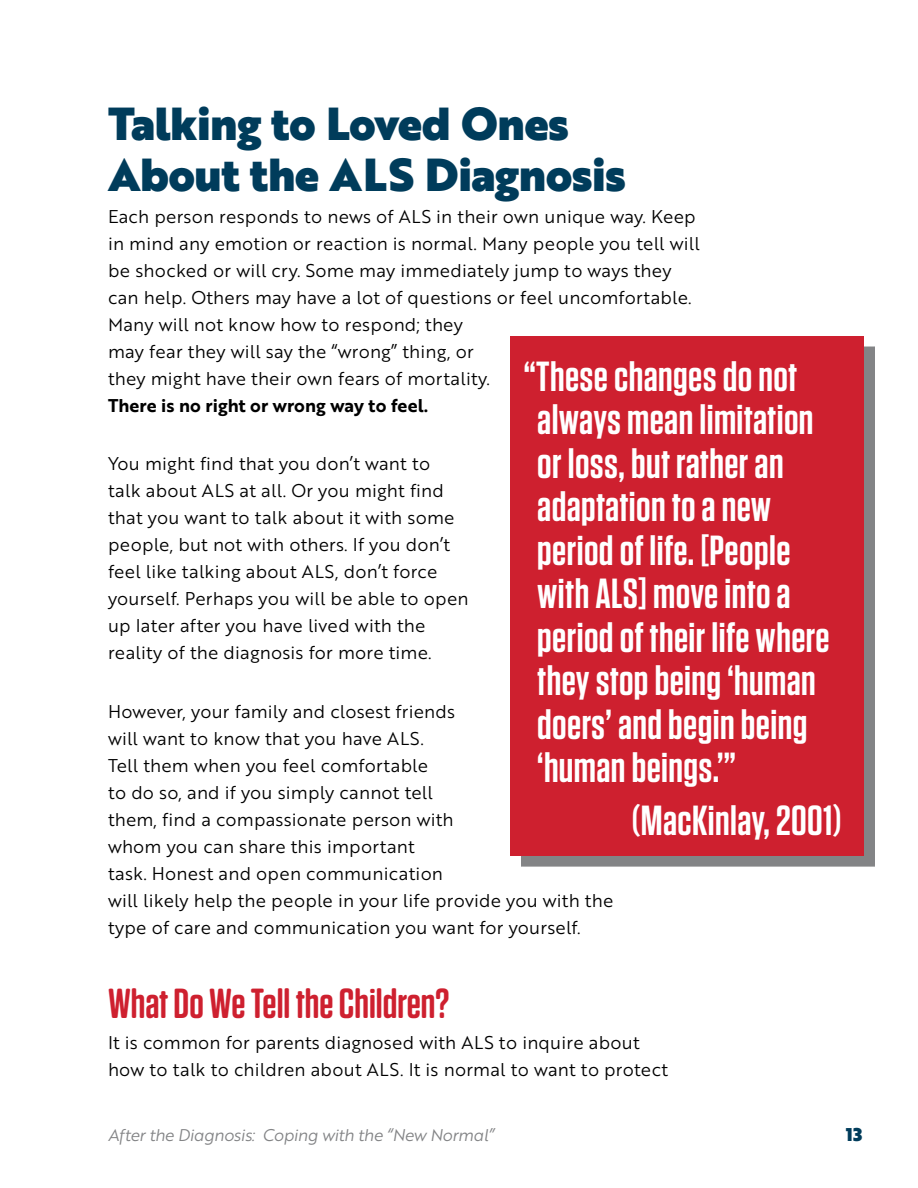
<style>
.page{position:relative;width:918px;height:1188px;background:#fff}
.page>*{position:absolute;margin:0;border:0;box-sizing:border-box;transform-origin:0 0}
.t1{font:45px/51px "Brother 1816 Black";letter-spacing:-.01em;color:#003c5b}
.t2{font:600 42px/43.5px "Tungsten";letter-spacing:.01em;color:#fff}
.t3{font:600 42px "Tungsten Rounded";color:#ce202f}
.t4{font:18px/27px "Brother 1816 Book";letter-spacing:.01em;color:#000}
.t5{font:18px "Brother 1816 Bold";color:#000}
.t6{font:18px "Brother 1816 Black";color:#003c5b}
.t7{font:16.5px "Brother 1816 Book Italic";letter-spacing:-.02em;color:#838486}
</style>
<div class="page">
<div style="left:521px;top:347px;width:354px;height:520px;background:#838486"></div>
<div style="left:510px;top:336px;width:354px;height:519px;background:#ce202f"></div>
<h1 class="t1" style="left:108px;top:103px;width:520px">Talking to Loved Ones<br>About the ALS Diagnosis</h1>
<p class="t4" style="left:108px;top:204px;width:593px">Each person responds to news of ALS in their own unique way. Keep in mind any emotion or reaction is normal. Many people you tell will be shocked or will cry. Some may immediately jump to ways they can help. Others may have a lot of questions or feel uncomfortable.<br>Many will not know how to respond; they<br>may fear they will say the “wrong” thing, or<br>they might have their own fears of mortality.</p>
<p class="t5" style="left:108px;top:398px;width:322px">There is no right or wrong way to feel.</p>
<h2 class="t2" style="left:537px;top:356px;width:294px;text-indent:-13px">“These changes do not always mean limitation or loss, but rather an adaptation to a new period of life. [People with ALS] move into a period of their life where they stop being ‘human doers’ and begin being ‘human beings.’”</h2>
<h2 class="t2" style="left:632px;top:800px;width:211px">(MacKinlay, 2001)</h2>
<p class="t4" style="left:108px;top:452px;width:362px">You might find that you don’t want to<br>talk about ALS at all. Or you might find that you want to talk about it with some people, but not with others. If you don’t feel like talking about ALS, don’t force yourself. Perhaps you will be able to open up later after you have lived with the reality of the diagnosis for more time.</p>
<p class="t4" style="left:108px;top:699px;width:507px">However, your family and closest friends<br>will want to know that you have ALS.<br>Tell them when you feel comfortable<br>to do so, and if you simply cannot tell<br>them, find a compassionate person with<br>whom you can share this important<br>task. Honest and open communication<br>will likely help the people in your life provide you with the type of care and communication you want for yourself.</p>
<h2 class="t3" style="left:108px;top:984px;width:343px">What Do We Tell the Children?</h2>
<p class="t4" style="left:108px;top:1031px;width:562px">It is common for parents diagnosed with ALS to inquire about how to talk to children about ALS. It is normal to want to protect</p>
<p class="t7" style="left:108px;top:1128px;width:387px">After the Diagnosis: Coping with the “New Normal”</p>
<p class="t6" style="left:846px;top:1128px;width:18px">13</p>
</div>
